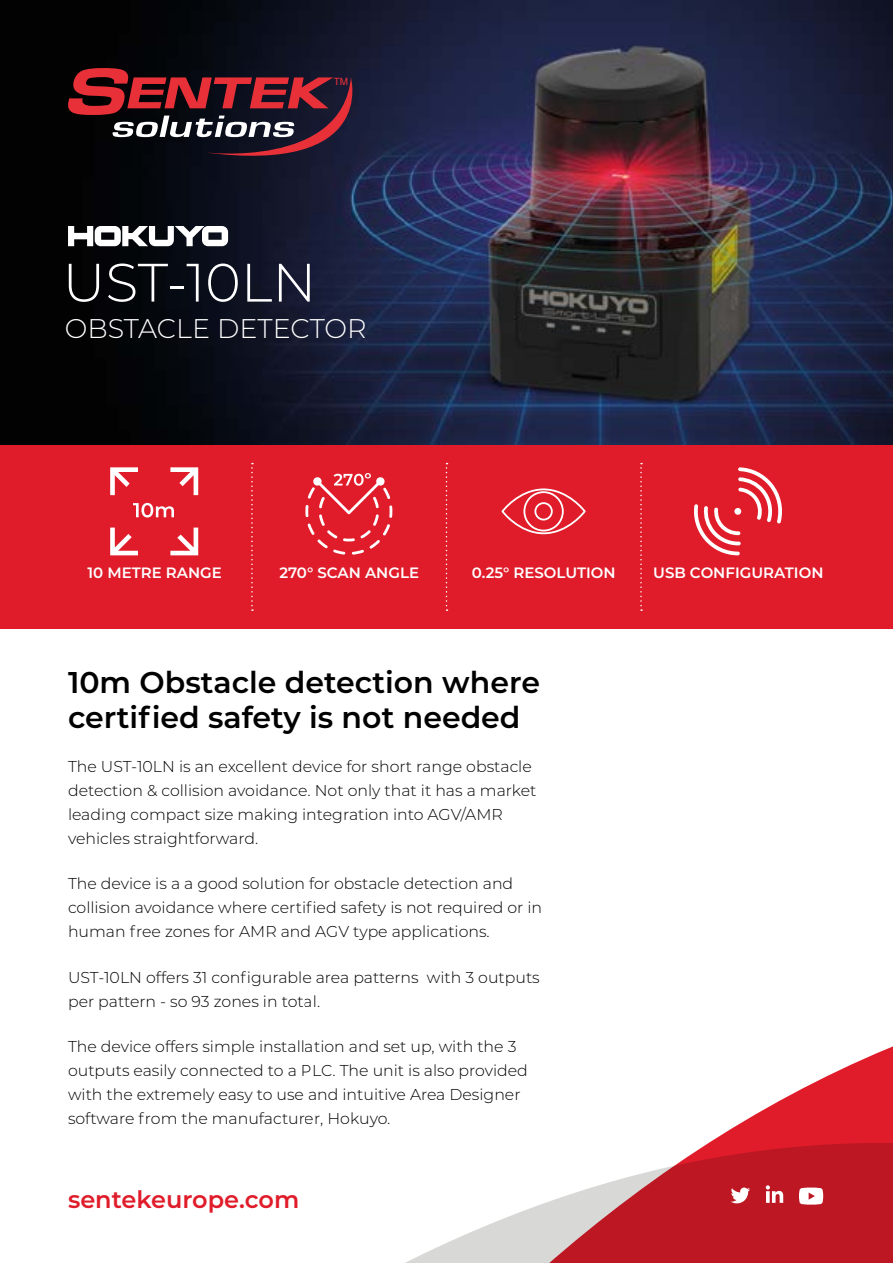
<style>
.page{position:relative;width:893px;height:1263px;background:#fff}
.page>*{position:absolute;margin:0;border:0;box-sizing:border-box;transform-origin:0 0}
.t1{font:300 54px "Montserrat";color:#fff}
.t2{font:600 30px/34.5px "Montserrat";color:#000}
.t3{font:300 27px "Montserrat";color:#fff}
.t4{font:600 24px "Montserrat";color:#e01c2a}
.t5{font:300 15.75px/24px "Montserrat";color:#000}
.t6{font:600 15px "Montserrat";color:#fff}
.t7{font:10.05px "Helvetica";color:#e73037}
</style>
<div class="page">
<div style="left:0;top:444px;width:893px;height:185px;background:#e01c2a"></div>
<svg style="left:251px;top:463px;width:2px;height:148px"></svg>
<svg style="left:446px;top:463px;width:1px;height:148px"></svg>
<svg style="left:640px;top:463px;width:2px;height:148px"></svg>
<img style="left:0;top:0;width:893px;height:444px">
<svg style="left:68px;top:226px;width:160px;height:20px"></svg>
<svg style="left:133px;top:503px;width:41px;height:14px"></svg>
<svg style="left:110px;top:467px;width:28px;height:28px"></svg>
<svg style="left:110px;top:528px;width:28px;height:27px"></svg>
<svg style="left:170px;top:528px;width:28px;height:27px"></svg>
<svg style="left:170px;top:467px;width:28px;height:28px"></svg>
<svg style="left:305px;top:473px;width:87px;height:82px"></svg>
<svg style="left:501px;top:488px;width:85px;height:46px"></svg>
<svg style="left:694px;top:467px;width:88px;height:88px"></svg>
<div style="left:734px;top:508px;width:7px;height:7px;background:#fff;border-radius:50%"></div>
<svg style="left:68px;top:68px;width:284px;height:88px;background:#50242d"></svg>
<svg style="left:405px;top:1046px;width:488px;height:217px"></svg>
<svg style="left:731px;top:1187px;width:19px;height:16px"></svg>
<svg style="left:766px;top:1185px;width:17px;height:18px"></svg>
<svg style="left:799px;top:1187px;width:24px;height:17px"></svg>
<p class="t7" style="left:334px;top:74px;width:16px">TM</p>
<h1 class="t1" style="left:63px;top:246px;width:255px">UST-10LN</h1>
<h3 class="t3" style="left:65px;top:310px;width:303px">OBSTACLE DETECTOR</h3>
<p class="t6" style="left:87px;top:562px;width:136px">10 METRE RANGE</p>
<p class="t6" style="left:279px;top:562px;width:141px">270° SCAN ANGLE</p>
<p class="t6" style="left:472px;top:562px;width:145px">0.25° RESOLUTION</p>
<p class="t6" style="left:653px;top:562px;width:172px">USB CONFIGURATION</p>
<h2 class="t2" style="left:68px;top:664px;width:473px">10m Obstacle detection where certified safety is not needed</h2>
<p class="t5" style="left:68px;top:754px;width:470px">The UST-10LN is an excellent device for short range obstacle detection &amp; collision avoidance. Not only that it has a market leading compact size making integration into AGV/AMR vehicles straightforward.</p>
<p class="t5" style="left:68px;top:871px;width:476px">The device is a a good solution for obstacle detection and collision avoidance where certified safety is not required or in human free zones for AMR and AGV type applications.</p>
<p class="t5" style="left:68px;top:965px;width:473px">UST-10LN offers 31 configurable area patterns with 3 outputs per pattern - so 93 zones in total.</p>
<p class="t5" style="left:68px;top:1034px;width:461px">The device offers simple installation and set up, with the 3 outputs easily connected to a PLC. The unit is also provided with the extremely easy to use and intuitive Area Designer software from the manufacturer, Hokuyo.</p>
<h3 class="t4" style="left:68px;top:1182px;width:233px">sentekeurope.com</h3>
</div>
